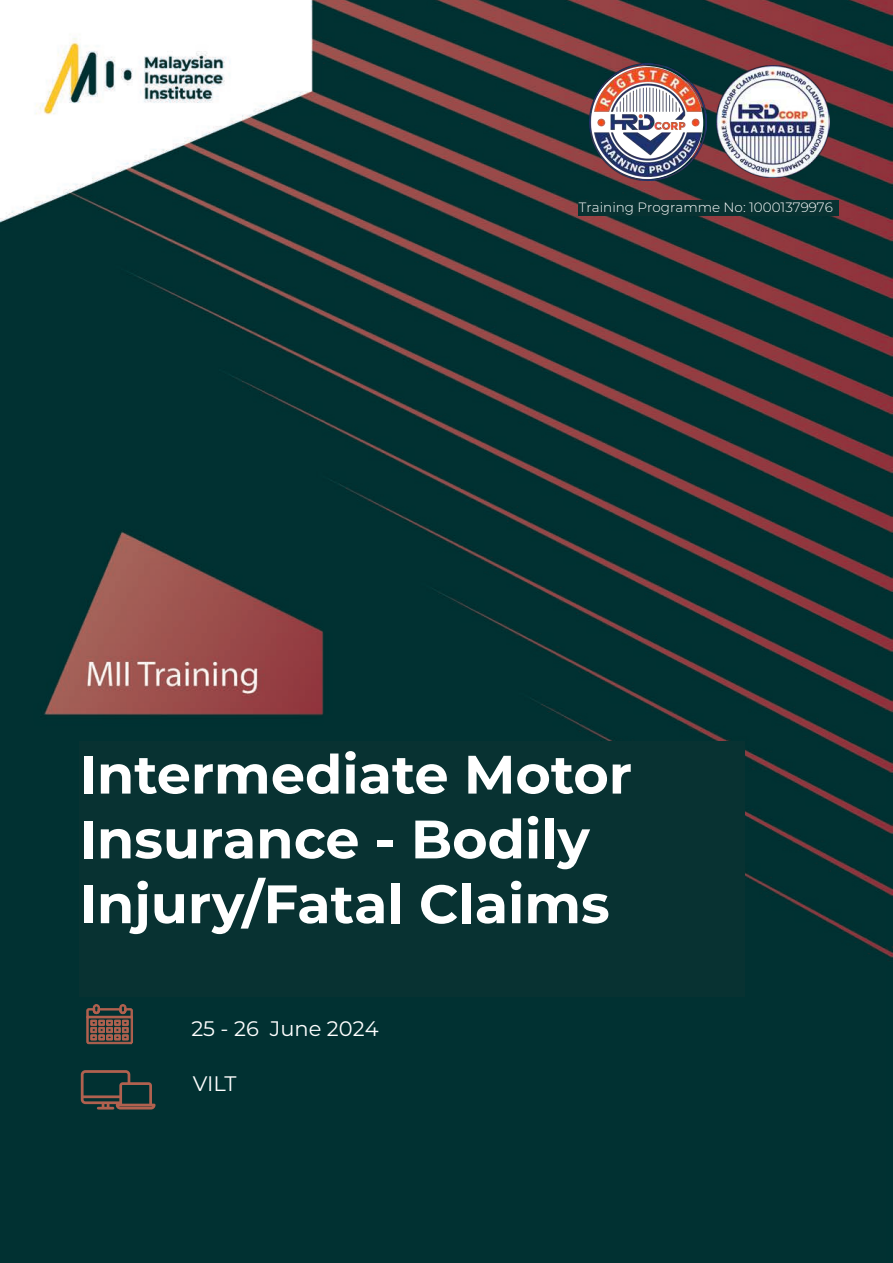
<style>
.page{position:relative;width:893px;height:1263px;background:#fff}
.page>*{position:absolute;margin:0;border:0;box-sizing:border-box;transform-origin:0 0}
.t1{font:700 54px/64.8px "Montserrat";color:#fff}
.t2{font:21px "Montserrat";color:#fff}
.t3{font:300 13.5px "Montserrat";color:#fff}
</style>
<div class="page">
<img style="left:0;top:0;width:893px;height:1263px">
<img style="left:717px;top:66px;width:112px;height:112px">
<img style="left:589px;top:63px;width:117px;height:117px">
<div style="left:578px;top:200px;width:261px;height:15px;background:#083232"></div>
<div style="left:79px;top:741px;width:666px;height:256px;background:#083232"></div>
<svg style="left:81px;top:1070px;width:75px;height:39px;background:#343e3a"></svg>
<svg style="left:86px;top:1004px;width:47px;height:40px;background:#694d42"></svg>
<p class="t3" style="left:579px;top:202px;width:255px">Training Programme No: 10001379976</p>
<p class="t1" style="left:79px;top:744px;width:554px">Intermediate Motor<br>Insurance - Bodily<br>Injury/Fatal Claims</p>
<p class="t2" style="left:191px;top:1014px;width:189px">25 - 26 June 2024</p>
<p class="t2" style="left:193px;top:1073px;width:45px">VILT</p>
</div>
